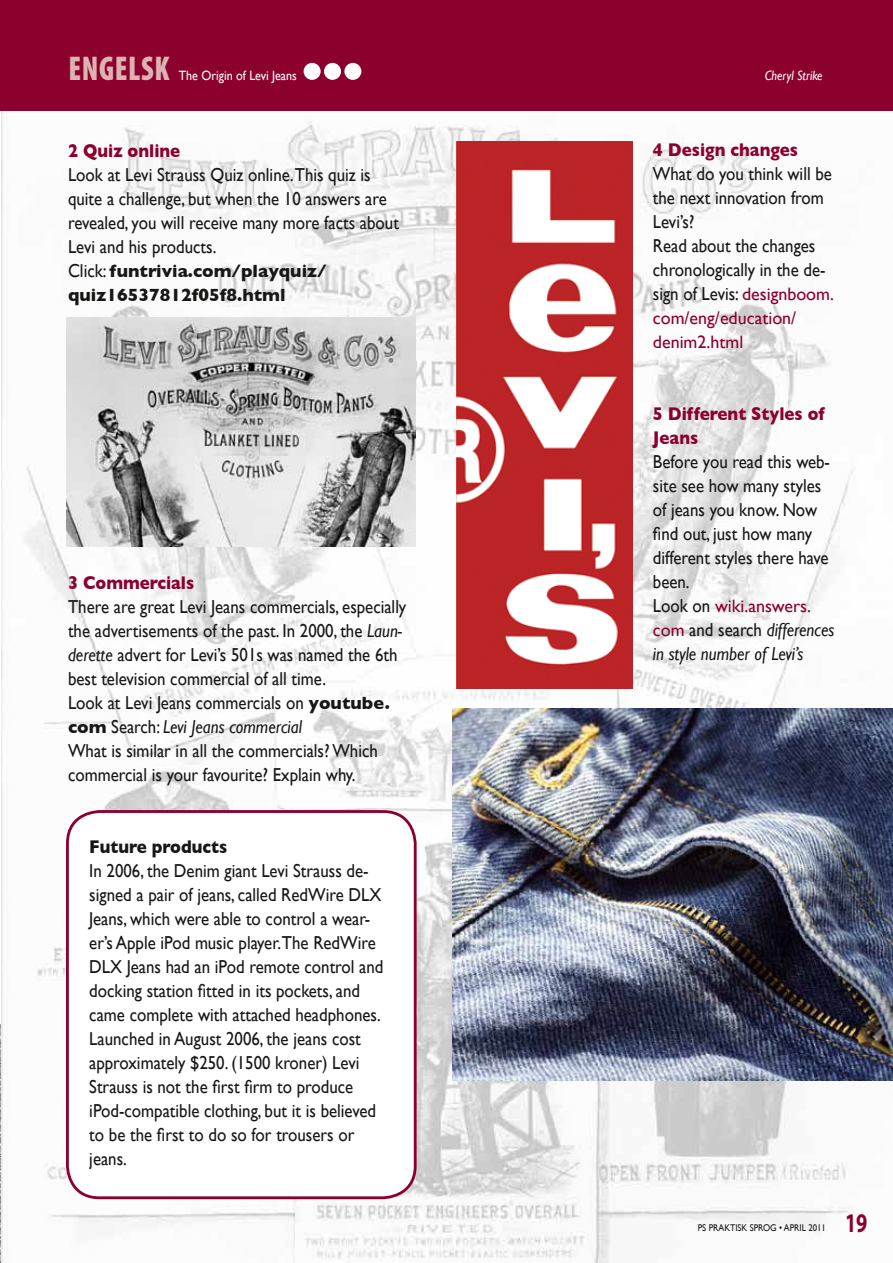
<style>
.page{position:relative;width:893px;height:1263px;background:#fff}
.page>*{position:absolute;margin:0;border:0;box-sizing:border-box;transform-origin:0 0}
.t1{font:900 condensed 34.5px "Myriad Pro";letter-spacing:.02em;color:#dcb2b3;scale:.9 1}
.t2{font:700 27px "Myriad Pro";color:#8b002c;scale:.75 1}
.t3{font:18.75px/24px "Gill Sans";color:#181716;scale:.9 1}
.t4{font:700 18.75px/24px "Gill Sans";color:#8b002c;scale:.9 1}
.t5{font:italic 18.75px/24px "Gill Sans";color:#181716;scale:.9 1}
.t6{font:700 18.75px "Gill Sans";color:#181716;scale:.9 1}
.t7{font:700 18px/24px "Gill Sans";color:#181716}
.t8{font:18px/24px "Gill Sans";color:#8b002c}
.t9{font:13.5px "Gill Sans";color:#fff;scale:.9 1}
.t10{font:italic 13.5px "Gill Sans";color:#fff;scale:.9 1}
.t11{font:9.75px "Gill Sans";color:#181716;scale:.9 1}
.s1{font-weight:400;font-size:18.75px}
.s2{font-style:italic}
.s3{font-weight:700;font-size:18px}
.s4{font-size:18px;color:#8b002c}
.s5{font-size:18.75px;color:#181716}
.s6{font-style:normal;font-size:18px;color:#8b002c}
.s7{font-style:normal}
</style>
<div class="page">
<img style="left:0;top:111px;width:893px;height:1152px">
<div style="left:0;top:0;width:893px;height:111px;background:#8b002c"></div>
<div style="left:304px;top:63px;width:17px;height:17px;background:#fff;border-radius:50%"></div>
<div style="left:324px;top:63px;width:17px;height:17px;background:#fff;border-radius:50%"></div>
<div style="left:344px;top:63px;width:17px;height:17px;background:#fff;border-radius:50%"></div>
<img style="left:453px;top:709px;width:440px;height:371px">
<div style="left:67px;top:811px;width:348px;height:387px;background:#fff;border-radius:32px"></div>
<div style="left:66px;top:810px;width:351px;height:389px;border:3px solid #8b002c;border-radius:32px"></div>
<img style="left:66px;top:317px;width:350px;height:230px">
<img style="left:456px;top:142px;width:177px;height:546px">
<h1 class="t1" style="left:68px;top:49px;width:114px">ENGELSK</h1>
<p class="t9" style="left:179px;top:67px;width:133px">The Origin of Levi Jeans</p>
<p class="t10" style="left:765px;top:68px;width:66px">Cheryl Strike</p>
<p class="t4" style="left:68px;top:139px;width:126px">2 Quiz online</p>
<p class="t3" style="left:68px;top:163px;width:369px">Look at Levi Strauss Quiz online.This quiz is quite a challenge, but when the 10 answers are revealed, you will receive many more facts about Levi and his products.</p>
<p class="t7" style="left:68px;top:259px;width:260px"><span class="s1">Click:</span> funtrivia.com/playquiz/ quiz16537812f05f8.html</p>
<p class="t4" style="left:68px;top:571px;width:142px">3 Commercials</p>
<p class="t3" style="left:68px;top:595px;width:377px">There are great Levi Jeans commercials, especially the advertisements of the past. In 2000, the <span class="s2">Laun&shy;derette</span> advert for Levi’s 501s was named the 6th best television commercial of all time.<br>Look at Levi Jeans commercials on <span class="s3">youtube. com</span> Search: <span class="s2">Levi Jeans commercial<br></span>What is similar in all the commercials? Which commercial is your favourite? Explain why.</p>
<p class="t6" style="left:89px;top:836px;width:155px">Future products</p>
<p class="t3" style="left:89px;top:859px;width:328px">In 2006, the Denim giant Levi Strauss de&shy;signed a pair of jeans, called RedWire DLX Jeans, which were able to control a wear&shy;er’s Apple iPod music player.The RedWire DLX Jeans had an iPod remote control and docking station fitted in its pockets, and came complete with attached headphones.<br>Launched in August 2006, the jeans cost approximately $250. (1500 kroner) Levi Strauss is not the first firm to produce iPod-compatible clothing, but it is believed to be the first to do so for trousers or jeans.</p>
<p class="t4" style="left:653px;top:137px;width:163px">4 Design changes</p>
<p class="t3" style="left:653px;top:161px;width:203px">What do you think will be the next innovation from<br>Levi’s?<br>Read about the changes chronologically in the de&shy;sign of Levis: <span class="s4">designboom.</span></p>
<p class="t8" style="left:653px;top:306px;width:145px">com/eng/education/ denim2.html</p>
<p class="t4" style="left:653px;top:401px;width:193px">5 Different Styles of<br>Jeans</p>
<p class="t3" style="left:653px;top:449px;width:198px">Before you read this web&shy;site see how many styles of jeans you know. Now find out, just how many different styles there have been.</p>
<p class="t8" style="left:653px;top:594px;width:160px"><span class="s5">Look on</span> wiki.answers.</p>
<p class="t5" style="left:653px;top:617px;width:203px"><span class="s6">com</span> <span class="s7">and search</span> differences in style number of Levi’s</p>
<p class="t11" style="left:698px;top:1222px;width:144px">ps praktisk sprog • april 2011</p>
<h2 class="t2" style="left:845px;top:1205px;width:31px">19</h2>
</div>
